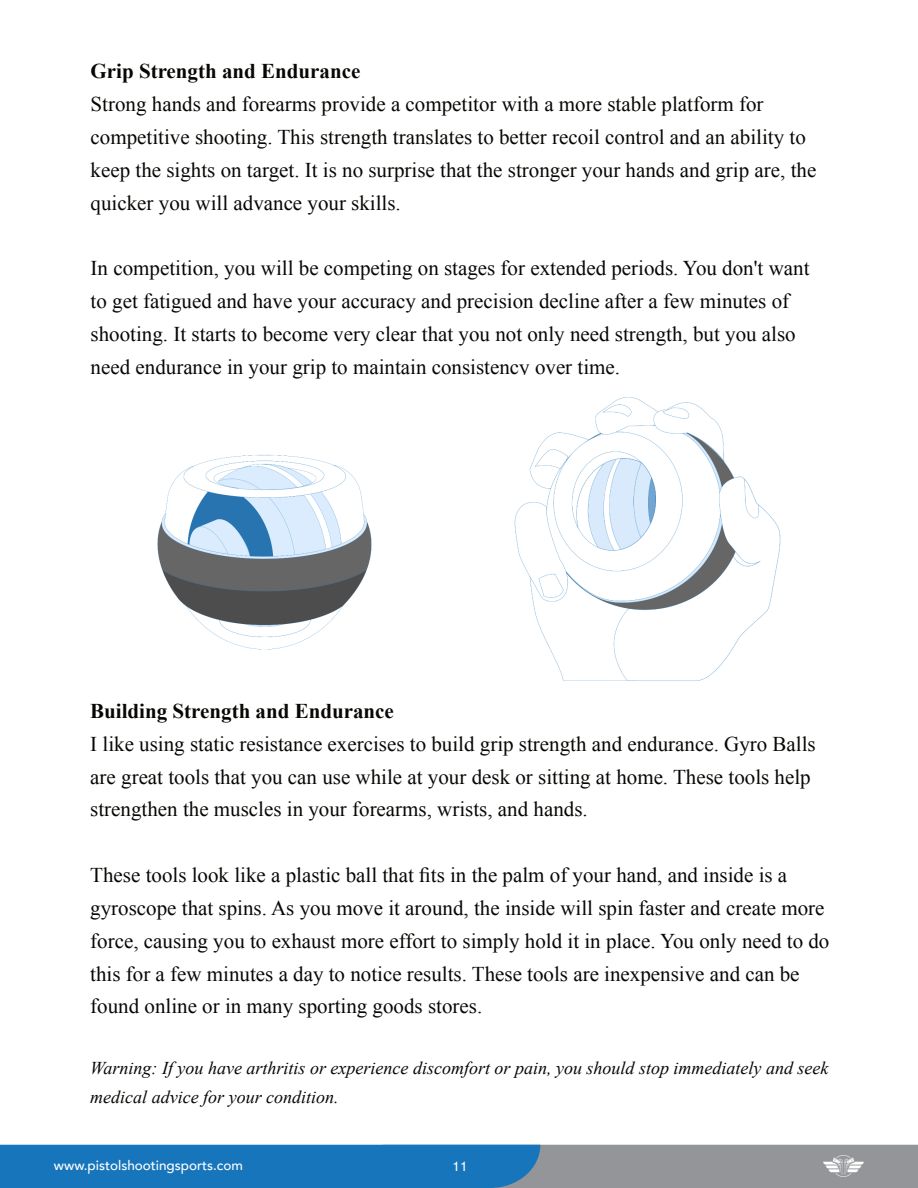
<style>
.page{position:relative;width:918px;height:1188px;background:#fff}
.page>*{position:absolute;margin:0;border:0;box-sizing:border-box;transform-origin:0 0}
.t1{font:21px/32.8px "Times New Roman";color:#080704}
.t2{font:700 21px "Times New Roman";color:#080704}
.t3{font:italic 18px/28.2px "Times New Roman";color:#080704}
.t4{font:500 13.5px "Avenir";color:#fff}
.t5{font:13.5px "Helvetica";color:#fff}
</style>
<div class="page">
<svg style="left:0;top:1145px;width:918px;height:43px;background:#4982ad"></svg>
<img style="left:823px;top:1155px;width:40px;height:21px">
<img style="left:157px;top:454px;width:215px;height:196px">
<img style="left:514px;top:397px;width:267px;height:284px">
<p class="t2" style="left:91px;top:64px;width:271px">Grip Strength and Endurance</p>
<p class="t1" style="left:91px;top:90px;width:727px">Strong hands and forearms provide a competitor with a more stable platform for competitive shooting. This strength translates to better recoil control and an ability to keep the sights on target. It is no surprise that the stronger your hands and grip are, the quicker you will advance your skills.</p>
<p class="t1" style="left:91px;top:254px;width:720px">In competition, you will be competing on stages for extended periods. You don't want to get fatigued and have your accuracy and precision decline after a few minutes of shooting. It starts to become very clear that you not only need strength, but you also need endurance in your grip to maintain consistency over time.</p>
<p class="t2" style="left:90px;top:704px;width:305px">Building Strength and Endurance</p>
<p class="t1" style="left:90px;top:729px;width:727px">I like using static resistance exercises to build grip strength and endurance. Gyro Balls are great tools that you can use while at your desk or sitting at home. These tools help strengthen the muscles in your forearms, wrists, and hands.</p>
<p class="t1" style="left:90px;top:861px;width:741px">These tools look like a plastic ball that fits in the palm of your hand, and inside is a gyroscope that spins. As you move it around, the inside will spin faster and create more force, causing you to exhaust more effort to simply hold it in place. You only need to do this for a few minutes a day to notice results. These tools are inexpensive and can be found online or in many sporting goods stores.</p>
<p class="t3" style="left:90px;top:1056px;width:740px">Warning: If you have arthritis or experience discomfort or pain, you should stop immediately and seek medical advice for your condition.</p>
<p class="t4" style="left:54px;top:1156px;width:191px">www.pistolshootingsports.com</p>
<p class="t5" style="left:453px;top:1161px;width:17px">11</p>
</div>
